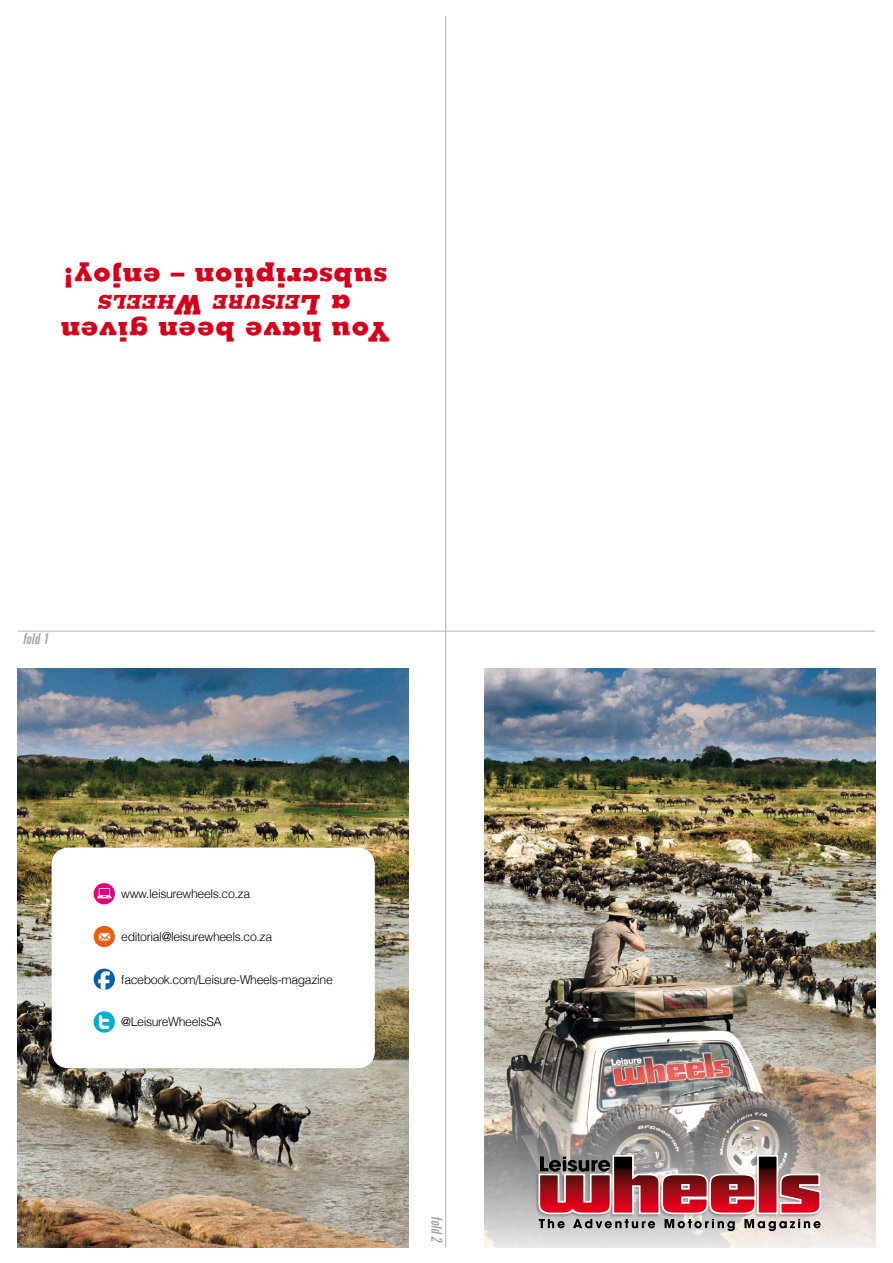
<style>
.page{position:relative;width:893px;height:1263px;background:#fff}
.page>*{position:absolute;margin:0;border:0;box-sizing:border-box;transform-origin:0 0}
.t1{font:800 27.15px/27.2px "Memphis LT Std";letter-spacing:.02em;color:#d3001b}
.t2{font:italic 800 27.15px "Memphis LT Std";color:#d3001b}
.t3{font:italic 800 18.9px "Memphis LT Std";color:#d3001b}
.t4{font:italic ultra-condensed 15px "Univers LT Std";color:#9c9e9f}
.t5{font:300 12.3px "Helvetica";letter-spacing:-.03em;color:#000}
.s1{font-style:italic}
</style>
<div class="page">
<img style="left:484px;top:669px;width:391px;height:373px">
<img style="left:484px;top:1042px;width:391px;height:205px">
<hr style="left:445px;top:16px;width:1px;height:1231px;background:#b1b3b4">
<hr style="left:18px;top:631px;width:857px;height:1px;background:#b1b3b4">
<img style="left:18px;top:669px;width:391px;height:578px">
<svg style="left:538px;top:1154px;width:284px;height:77px;background:#a86c70"></svg>
<div style="left:52px;top:847px;width:323px;height:221px;background:#fff;border-radius:17px"></div>
<svg style="left:94px;top:883px;width:21px;height:21px"></svg>
<svg style="left:97px;top:888px;width:15px;height:10px"></svg>
<div style="left:94px;top:926px;width:21px;height:21px;background:#e95d0f;border-radius:50%"></div>
<svg style="left:98px;top:932px;width:13px;height:10px"></svg>
<svg style="left:94px;top:968px;width:21px;height:22px"></svg>
<svg style="left:98px;top:971px;width:12px;height:19px"></svg>
<div style="left:94px;top:1011px;width:21px;height:21px;background:#00aecf;border-radius:50%"></div>
<svg style="left:99px;top:1015px;width:10px;height:14px"></svg>
<h1 class="t1" style="left:387px;top:319px;width:325px;text-indent:36px;rotate:-180deg">a <span class="s1">L<br></span>subscription – enjoy!</h1>
<h2 class="t3" style="left:127px;top:314px;width:34px;rotate:-180deg">ls</h2>
<h2 class="t3" style="left:176px;top:314px;width:54px;rotate:-180deg">hee</h2>
<h1 class="t2" style="left:204px;top:323px;width:35px;rotate:-180deg">W</h1>
<h2 class="t3" style="left:301px;top:314px;width:93px;rotate:-180deg">eisure</h2>
<h1 class="t1" style="left:390px;top:346px;width:331px;rotate:-180deg">You have been given</h1>
<p class="t4" style="left:23px;top:631px;width:30px">fold 1</p>
<p class="t5" style="left:121px;top:886px;width:130px">www.leisurewheels.co.za</p>
<p class="t5" style="left:121px;top:929px;width:152px">editorial@leisurewheels.co.za</p>
<p class="t5" style="left:121px;top:971px;width:213px">facebook.com/Leisure-Wheels-magazine</p>
<p class="t5" style="left:121px;top:1014px;width:102px">@LeisureWheelsSA</p>
<p class="t4" style="left:445px;top:1216px;width:30px;rotate:90deg">fold 2</p>
</div>
